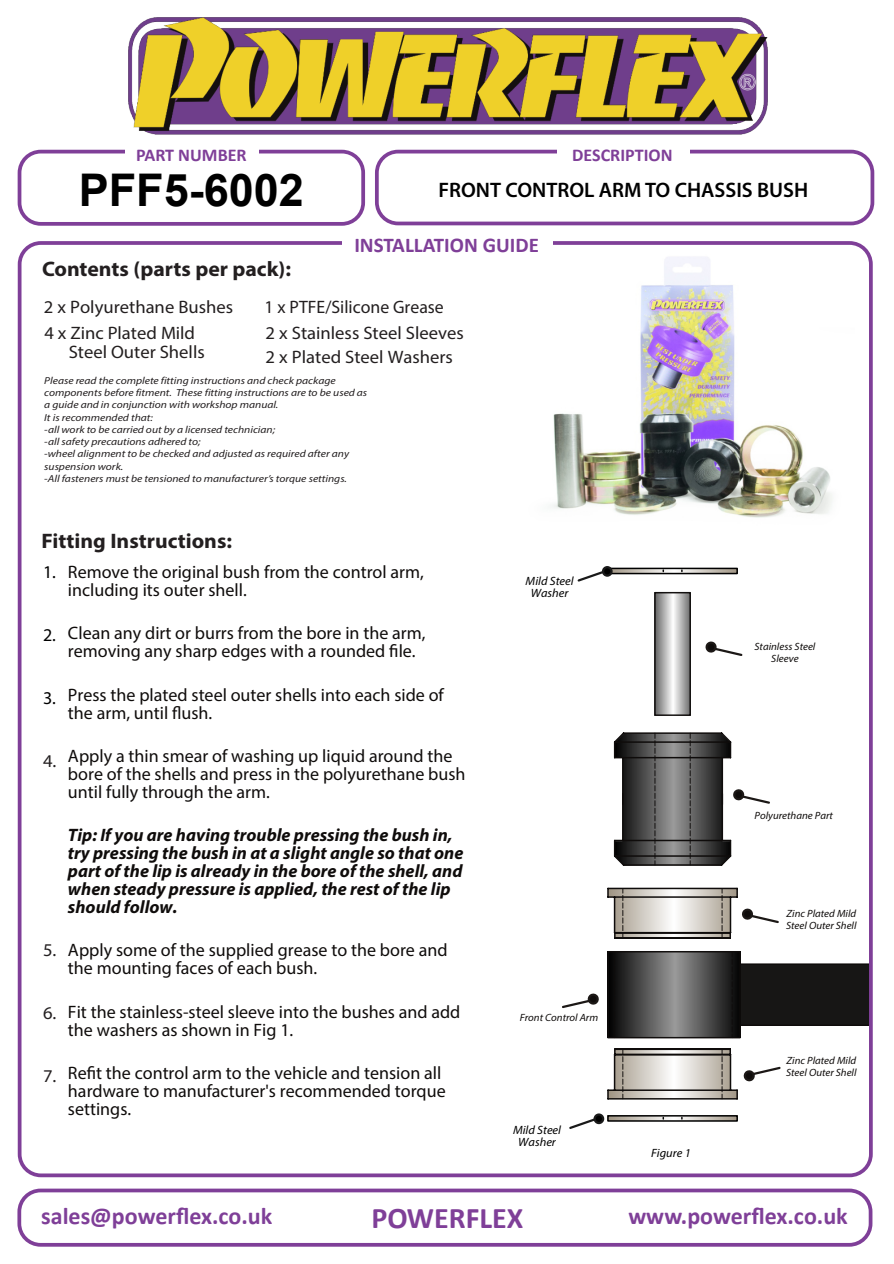
<style>
.page{position:relative;width:894px;height:1264px;background:#fff}
.page>*{position:absolute;margin:0;border:0;box-sizing:border-box;transform-origin:0 0}
.t1{font:700 45px "Arial";color:#000}
.t2{font:700 30px "Calibri";color:#7f3f98}
.t3{font:700 24px "Calibri";color:#7f3f98}
.t4{font:700 21px "Myriad Pro";color:#231f20}
.t5{font:600 21px "Myriad Pro";color:#000}
.t6{font:700 21px "Calibri";color:#7f3f98}
.t7{font:18px/18px "Myriad Pro";color:#0f0c0b}
.t8{font:italic 700 18px/18px "Myriad Pro";color:#0f0c0b}
.t9{font:18px/24px "Myriad Pro";color:#231f20}
.t10{font:18px/19.5px "Myriad Pro";color:#231f1f}
.t11{font:700 18px "Calibri";color:#7f3f98}
.t12{font:18px "Myriad Pro";color:#000}
.t13{font:italic 12px/12px "Myriad Pro";color:#000;text-align:center}
.t14{font:italic 10.5px/12px "Myriad Pro";color:#0f0c0b}
.t15{font:italic 10.2px/12.1px "Myriad Pro";color:#231f20;scale:1.13 1}
</style>
<div class="page">
<div style="left:739px;top:963px;width:131px;height:61px;background:#171615"></div>
<div style="left:739px;top:963px;width:132px;height:62px;border:2px solid #0f0c0b"></div>
<svg style="left:610px;top:953px;width:127px;height:82px;background:#515151"></svg>
<div style="left:607px;top:950px;width:133px;height:88px;border:2px solid #0f0c0b"></div>
<img style="left:552px;top:257px;width:280px;height:261px">
<div style="left:18px;top:241px;width:854px;height:935px;border:4px solid #7f3f98;border-radius:21px"></div>
<div style="left:375px;top:150px;width:498px;height:75px;border:4px solid #7f3f98;border-radius:21px"></div>
<div style="left:18px;top:150px;width:347px;height:76px;border:4px solid #7f3f98;border-radius:21px"></div>
<img style="left:128px;top:18px;width:639px;height:117px">
<div style="left:124px;top:147px;width:134px;height:9px;background:#fff"></div>
<div style="left:556px;top:147px;width:132px;height:9px;background:#fff"></div>
<div style="left:342px;top:235px;width:210px;height:15px;background:#fff"></div>
<div style="left:17px;top:1188px;width:855px;height:58px;border:4px solid #7f3f98;border-radius:21px"></div>
<svg style="left:612px;top:570px;width:122px;height:1px"></svg>
<div style="left:607px;top:567px;width:130px;height:7px;border:2px solid #000"></div>
<svg style="left:562px;top:993px;width:37px;height:15px"></svg>
<svg style="left:613px;top:732px;width:157px;height:134px"></svg>
<hr style="left:607px;top:887px;width:129px;height:2px;background:#0f0c0b">
<svg style="left:607px;top:888px;width:172px;height:50px"></svg>
<hr style="left:607px;top:1097px;width:129px;height:2px;background:#0f0c0b">
<svg style="left:607px;top:1048px;width:174px;height:50px"></svg>
<svg style="left:657px;top:595px;width:30px;height:117px;background:#bdbdbd"></svg>
<div style="left:654px;top:592px;width:36px;height:123px;border:2px solid #0f0c0b"></div>
<svg style="left:614px;top:951px;width:1px;height:86px"></svg>
<svg style="left:731px;top:951px;width:1px;height:86px"></svg>
<svg style="left:577px;top:571px;width:30px;height:11px"></svg>
<div style="left:601px;top:566px;width:11px;height:10px;background:#000;border:2px solid #1a1a1a;border-radius:50%"></div>
<svg style="left:610px;top:1117px;width:124px;height:1px"></svg>
<div style="left:607px;top:1114px;width:130px;height:7px;border:2px solid #000"></div>
<svg style="left:569px;top:1119px;width:29px;height:10px"></svg>
<div style="left:593px;top:1113px;width:11px;height:10px;background:#000;border:2px solid #1a1a1a;border-radius:50%"></div>
<svg style="left:705px;top:641px;width:38px;height:15px"></svg>
<p class="t11" style="left:136px;top:147px;width:112px">PART NUMBER</p>
<p class="t11" style="left:572px;top:147px;width:102px">DESCRIPTION</p>
<h1 class="t1" style="left:79px;top:173px;width:227px">PFF5-6002</h1>
<p class="t5" style="left:438px;top:181px;width:371px">FRONT CONTROL ARM TO CHASSIS BUSH</p>
<p class="t6" style="left:354px;top:236px;width:186px">INSTALLATION GUIDE</p>
<p class="t4" style="left:42px;top:260px;width:250px">Contents (parts per pack):</p>
<p class="t9" style="left:44px;top:297px;width:191px">2 x Polyurethane Bushes</p>
<p class="t10" style="left:69px;top:324px;width:137px;text-indent:-24px">4 x Zinc Plated Mild<br>Steel Outer Shells</p>
<p class="t9" style="left:265px;top:322px;width:200px">2 x Stainless Steel Sleeves<br>2 x Plated Steel Washers</p>
<p class="t9" style="left:264px;top:297px;width:181px">1 x PTFE/Silicone Grease</p>
<p class="t15" style="left:44px;top:375px;width:287px">Please read the complete fitting instructions and check package components before fitment. These fitting instructions are to be used as a guide and in conjunction with workshop manual.<br>It is recommended that:<br>-all work to be carried out by a licensed technician;<br>-all safety precautions adhered to;<br>-wheel alignment to be checked and adjusted as required after any suspension work.<br>-All fasteners must be tensioned to manufacturer’s torque settings.</p>
<p class="t4" style="left:42px;top:531px;width:192px">Fitting Instructions:</p>
<p class="t12" style="left:43px;top:564px;width:14px">1.</p>
<p class="t12" style="left:43px;top:627px;width:14px">2.</p>
<p class="t12" style="left:43px;top:690px;width:14px">3.</p>
<p class="t9" style="left:43px;top:750px;width:15px">4.</p>
<p class="t9" style="left:43px;top:939px;width:15px">5.</p>
<p class="t9" style="left:43px;top:1002px;width:15px">6.</p>
<p class="t9" style="left:43px;top:1065px;width:15px">7.</p>
<p class="t7" style="left:68px;top:564px;width:357px">Remove the original bush from the control arm, including its outer shell.</p>
<p class="t7" style="left:68px;top:625px;width:359px">Clean any dirt or burrs from the bore in the arm, removing any sharp edges with a rounded file.</p>
<p class="t7" style="left:68px;top:687px;width:377px">Press the plated steel outer shells into each side of the arm, until flush.</p>
<p class="t7" style="left:68px;top:748px;width:399px">Apply a thin smear of washing up liquid around the bore of the shells and press in the polyurethane bush until fully through the arm.</p>
<p class="t8" style="left:68px;top:827px;width:397px">Tip: If you are having trouble pressing the bush in, try pressing the bush in at a slight angle so that one part of the lip is already in the bore of the shell, and when steady pressure is applied, the rest of the lip should follow.</p>
<p class="t7" style="left:68px;top:942px;width:381px">Apply some of the supplied grease to the bore and the mounting faces of each bush.</p>
<p class="t7" style="left:68px;top:1003px;width:394px">Fit the stainless-steel sleeve into the bushes and add the washers as shown in Fig 1.</p>
<p class="t7" style="left:68px;top:1065px;width:379px">Refit the control arm to the vehicle and tension all hardware to manufacturer's recommended torque settings.</p>
<p class="t13" style="left:525px;top:576px;width:49px">Mild Steel<br>Washer</p>
<p class="t14" style="left:519px;top:1011px;width:80px">Front Control Arm</p>
<p class="t13" style="left:513px;top:1125px;width:49px">Mild Steel<br>Washer</p>
<p class="t13" style="left:651px;top:1147px;width:41px">Figure 1</p>
<p class="t14" style="left:754px;top:641px;width:62px;text-align:center">Stainless Steel<br>Sleeve</p>
<p class="t14" style="left:754px;top:809px;width:80px">Polyurethane Part</p>
<p class="t14" style="left:785px;top:908px;width:72px">Zinc Plated Mild<br>Steel Outer Shell</p>
<p class="t14" style="left:785px;top:1055px;width:72px">Zinc Plated Mild<br>Steel Outer Shell</p>
<h3 class="t3" style="left:41px;top:1205px;width:232px">sales@powerflex.co.uk</h3>
<h2 class="t2" style="left:371px;top:1204px;width:153px">POWERFLEX</h2>
<h3 class="t3" style="left:628px;top:1205px;width:221px">www.powerflex.co.uk</h3>
</div>
